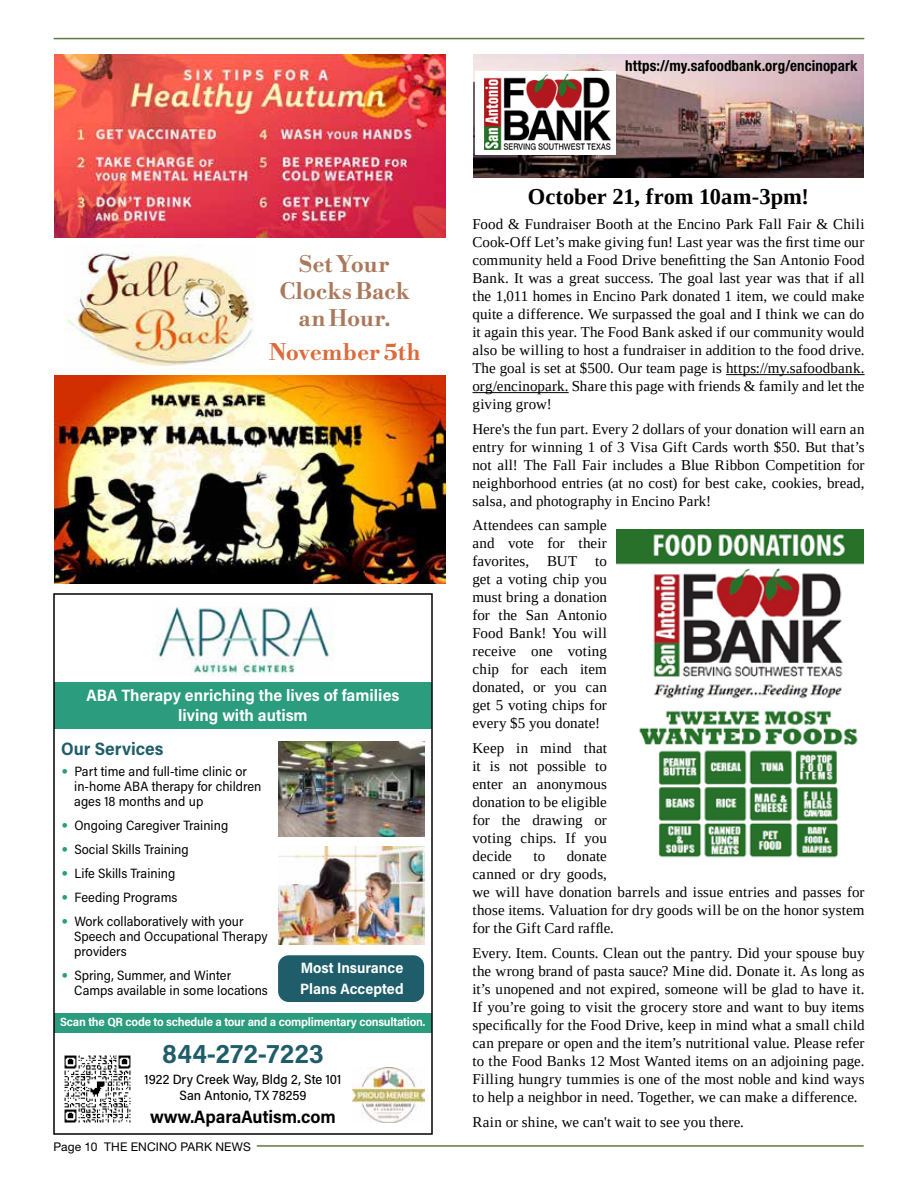
<style>
.page{position:relative;width:918px;height:1188px;background:#fff}
.page>*{position:absolute;margin:0;border:0;box-sizing:border-box;transform-origin:0 0}
.t1{font:700 27px "Acumin Pro Semi Cond";letter-spacing:.025em;color:#1e5d69}
.t2{font:700 22.5px/27px "Libre Bodoni";letter-spacing:-.005em;color:#aa795b;text-align:center}
.t3{font:700 22.5px "Liberation Serif";color:#000}
.t4{font:700 22.5px "Libre Bodoni";letter-spacing:-.005em;color:#db6b3b}
.t5{font:700 18px "Acumin Pro Semi Cond";color:#000}
.t6{font:700 18px "Acumin Pro Semi Cond";color:#1e5d69}
.t7{font:700 16.5px/19.8px "Acumin Pro Semi Cond";color:#fff;text-align:center}
.t8{font:15px/18px "Liberation Serif";letter-spacing:.005em;color:#000;text-align:justify}
.t9{font:700 condensed 15px "Helvetica Neue LT Std";letter-spacing:.005em;color:#000}
.t10{font:700 15px/21px "Acumin Pro Semi Cond";color:#fff}
.t11{font:13.5px/15px "Acumin Pro Semi Cond";color:#000}
.t12{font:500 13.5px/16.2px "Acumin Pro Semi Cond";color:#000;text-align:center}
.t13{font:700 12px "Acumin Pro Semi Cond";letter-spacing:-.02em;color:#fff}
.t14{font:12px "Helvetica Neue LT Std";letter-spacing:.015em;color:#000}
.s1{font-family:"Calibri";font-size:15px;color:#2b9c7e}
</style>
<div class="page">
<hr style="left:54px;top:38px;width:810px;height:1px;background:#617a41">
<hr style="left:257px;top:1145px;width:606px;height:2px;background:#617a41">
<img style="left:64px;top:252px;width:190px;height:114px">
<img style="left:54px;top:54px;width:392px;height:184px">
<img style="left:473px;top:55px;width:391px;height:122px">
<div style="left:476px;top:71px;width:140px;height:84px;background:#fff"></div>
<img style="left:485px;top:74px;width:125px;height:76px">
<hr style="left:726px;top:374px;width:139px;height:1px;background:#000">
<hr style="left:472px;top:392px;width:97px;height:1px;background:#000">
<img style="left:54px;top:376px;width:392px;height:207px">
<img style="left:616px;top:529px;width:247px;height:329px">
<div style="left:54px;top:1013px;width:378px;height:20px;background:#2b9c7e"></div>
<div style="left:54px;top:683px;width:378px;height:46px;background:#2b9c7e"></div>
<img style="left:278px;top:847px;width:146px;height:97px">
<img style="left:64px;top:1055px;width:68px;height:68px">
<img style="left:278px;top:741px;width:146px;height:95px">
<img style="left:156px;top:607px;width:177px;height:68px">
<div style="left:278px;top:955px;width:146px;height:47px;background:#1e5d69;border-radius:11px"></div>
<img style="left:352px;top:1068px;width:72px;height:55px">
<h2 class="t2" style="left:279px;top:252px;width:132px">Set Your<br>Clocks Back an Hour.</h2>
<h2 class="t4" style="left:269px;top:339px;width:153px">November 5th</h2>
<p class="t7" style="left:87px;top:685px;width:314px">ABA Therapy enriching the lives of families living with autism</p>
<p class="t6" style="left:61px;top:736px;width:104px">Our Services</p>
<p class="t11" style="left:74px;top:763px;width:189px;text-indent:-13px"><span class="s1">•</span> Part time and full-time clinic or in-home ABA therapy for children ages 18 months and up</p>
<p class="t11" style="left:61px;top:817px;width:168px"><span class="s1">•</span> Ongoing Caregiver Training</p>
<p class="t11" style="left:61px;top:841px;width:129px"><span class="s1">•</span> Social Skills Training</p>
<p class="t11" style="left:61px;top:865px;width:116px"><span class="s1">•</span> Life Skills Training</p>
<p class="t11" style="left:61px;top:889px;width:118px"><span class="s1">•</span> Feeding Programs</p>
<p class="t11" style="left:74px;top:913px;width:195px;text-indent:-13px"><span class="s1">•</span> Work collaboratively with your<br>Speech and Occupational Therapy providers</p>
<p class="t11" style="left:74px;top:967px;width:195px;text-indent:-13px"><span class="s1">•</span> Spring, Summer, and Winter<br>Camps available in some locations</p>
<p class="t10" style="left:300px;top:956px;width:105px">Most Insurance<br>Plans Accepted</p>
<p class="t13" style="left:60px;top:1014px;width:366px">Scan the QR code to schedule a tour and a complimentary consultation.</p>
<h1 class="t1" style="left:162px;top:1034px;width:163px">844-272-7223</h1>
<p class="t12" style="left:145px;top:1070px;width:198px">1922 Dry Creek Way, Bldg 2, Ste 101<br>San Antonio, TX 78259</p>
<p class="t5" style="left:150px;top:1104px;width:187px">www.AparaAutism.com</p>
<p class="t14" style="left:53px;top:1140px;width:199px">Page 10 THE ENCINO PARK NEWS</p>
<p class="t9" style="left:625px;top:57px;width:234px">https://my.safoodbank.org/encinopark</p>
<h2 class="t3" style="left:528px;top:182px;width:283px">October 21, from 10am-3pm!</h2>
<p class="t8" style="left:472px;top:215px;width:394px">Food &amp; Fundraiser Booth at the Encino Park Fall Fair &amp; Chili Cook-Off Let’s make giving fun! Last year was the first time our community held a Food Drive benefitting the San Antonio Food Bank. It was a great success. The goal last year was that if all the 1,011 homes in Encino Park donated 1 item, we could make quite a difference. We surpassed the goal and I think we can do it again this year. The Food Bank asked if our community would also be willing to host a fundraiser in addition to the food drive.<br>The goal is set at $500. Our team page is https://my.safoodbank. org/encinopark. Share this page with friends &amp; family and let the giving grow!</p>
<p class="t8" style="left:472px;top:420px;width:394px">Here's the fun part. Every 2 dollars of your donation will earn an entry for winning 1 of 3 Visa Gift Cards worth $50. But that’s not all! The Fall Fair includes a Blue Ribbon Competition for neighborhood entries (at no cost) for best cake, cookies, bread, salsa, and photography in Encino Park!</p>
<p class="t8" style="left:472px;top:516px;width:136px">Attendees can sample and vote for their favorites, BUT to get a voting chip you must bring a donation for the San Antonio Food Bank! You will receive one voting chip for each item donated, or you can get 5 voting chips for every $5 you donate!</p>
<p class="t8" style="left:472px;top:739px;width:136px">Keep in mind that it is not possible to enter an anonymous donation to be eligible for the drawing or voting chips. If you decide</p>
<p class="t8" style="left:472px;top:847px;width:394px;text-align:left;text-indent:94px">donate<br>canned or dry goods,<br>we will have donation barrels and issue entries and passes for those items. Valuation for dry goods will be on the honor system for the Gift Card raffle.</p>
<p class="t8" style="left:472px;top:944px;width:394px">Every. Item. Counts. Clean out the pantry. Did your spouse buy the wrong brand of pasta sauce? Mine did. Donate it. As long as it’s unopened and not expired, someone will be glad to have it.<br>If you’re going to visit the grocery store and want to buy items specifically for the Food Drive, keep in mind what a small child can prepare or open and the item’s nutritional value. Please refer to the Food Banks 12 Most Wanted items on an adjoining page.<br>Filling hungry tummies is one of the most noble and kind ways to help a neighbor in need. Together, we can make a difference.</p>
<p class="t8" style="left:472px;top:1113px;width:273px">Rain or shine, we can't wait to see you there.</p>
<p class="t8" style="left:534px;top:847px;width:13px">to</p>
</div>
